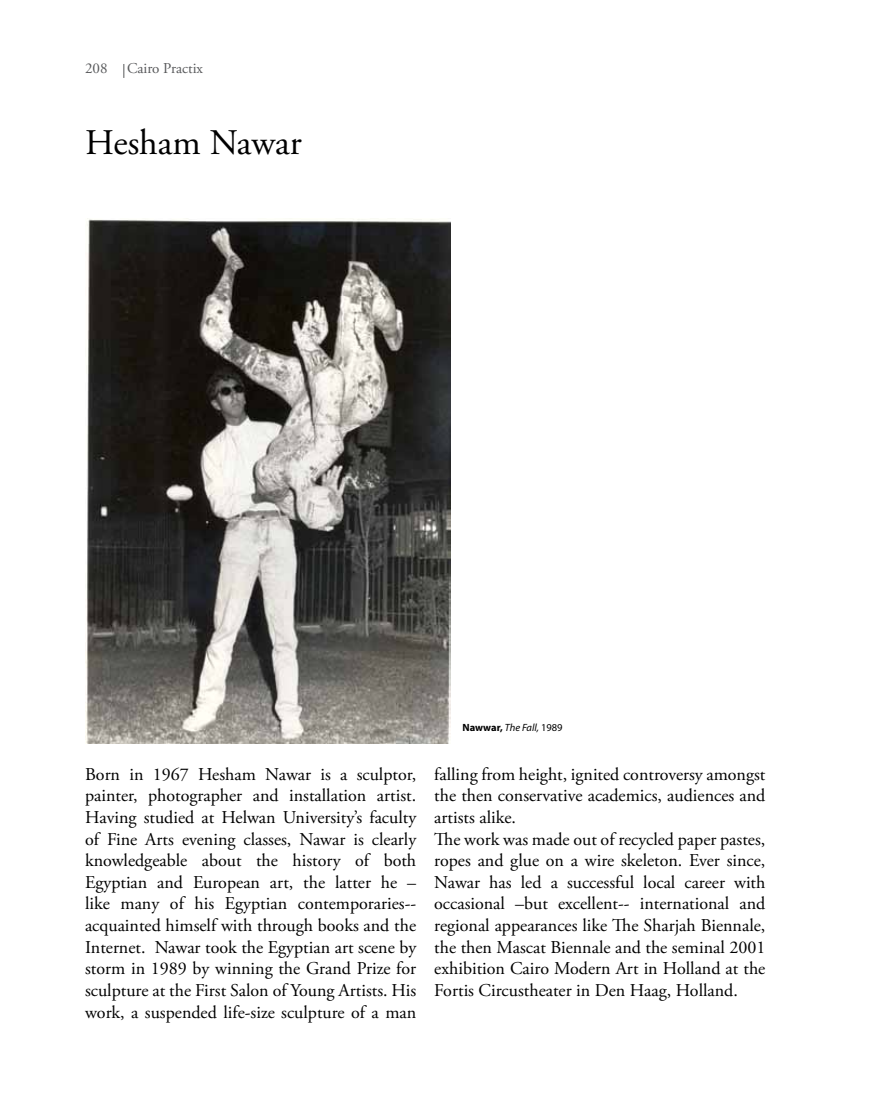
<style>
.page{position:relative;width:893px;height:1106px;background:#fff}
.page>*{position:absolute;margin:0;border:0;box-sizing:border-box;transform-origin:0 0}
.t1{font:36px "Adobe Garamond Pro";color:#000}
.t2{font:18px/21.6px "Adobe Garamond Pro";color:#000;text-align:justify}
.t3{font:15px "Adobe Garamond Pro";color:#58595b}
.t4{font:italic 10.5px "Myriad Pro";color:#000}
.s1{font-weight:700;font-style:normal}
.s2{font-style:normal}
</style>
<div class="page">
<svg style="left:124px;top:64px;width:1px;height:14px"></svg>
<img style="left:85px;top:219px;width:366px;height:524px">
<p class="t3" style="left:85px;top:60px;width:24px">208</p>
<p class="t3" style="left:127px;top:60px;width:78px">Cairo Practix</p>
<h1 class="t1" style="left:85px;top:121px;width:218px">Hesham Nawar</h1>
<p class="t4" style="left:462px;top:721px;width:102px"><span class="s1">Nawwar,</span> The Fall, <span class="s2">1989</span></p>
<p class="t2" style="left:85px;top:764px;width:333px">Born in 1967 Hesham Nawar is a sculptor, painter, photographer and installation artist.<br>Having studied at Helwan University’s faculty of Fine Arts evening classes, Nawar is clearly knowledgeable about the history of both Egyptian and European art, the latter he – like many of his Egyptian contemporaries-- acquainted himself with through books and the Internet. Nawar took the Egyptian art scene by storm in 1989 by winning the Grand Prize for sculpture at the First Salon of Young Artists. His work, a suspended life-size sculpture of a man</p>
<p class="t2" style="left:434px;top:764px;width:333px;text-align:left">falling from height, ignited controversy amongst the then conservative academics, audiences and artists alike.<br>The work was made out of recycled paper pastes, ropes and glue on a wire skeleton. Ever since, Nawar has led a successful local career with occasional –but excellent-- international and regional appearances like The Sharjah Biennale, the then Mascat Biennale and the seminal 2001 exhibition Cairo Modern Art in Holland at the Fortis Circustheater in Den Haag, Holland.</p>
</div>
